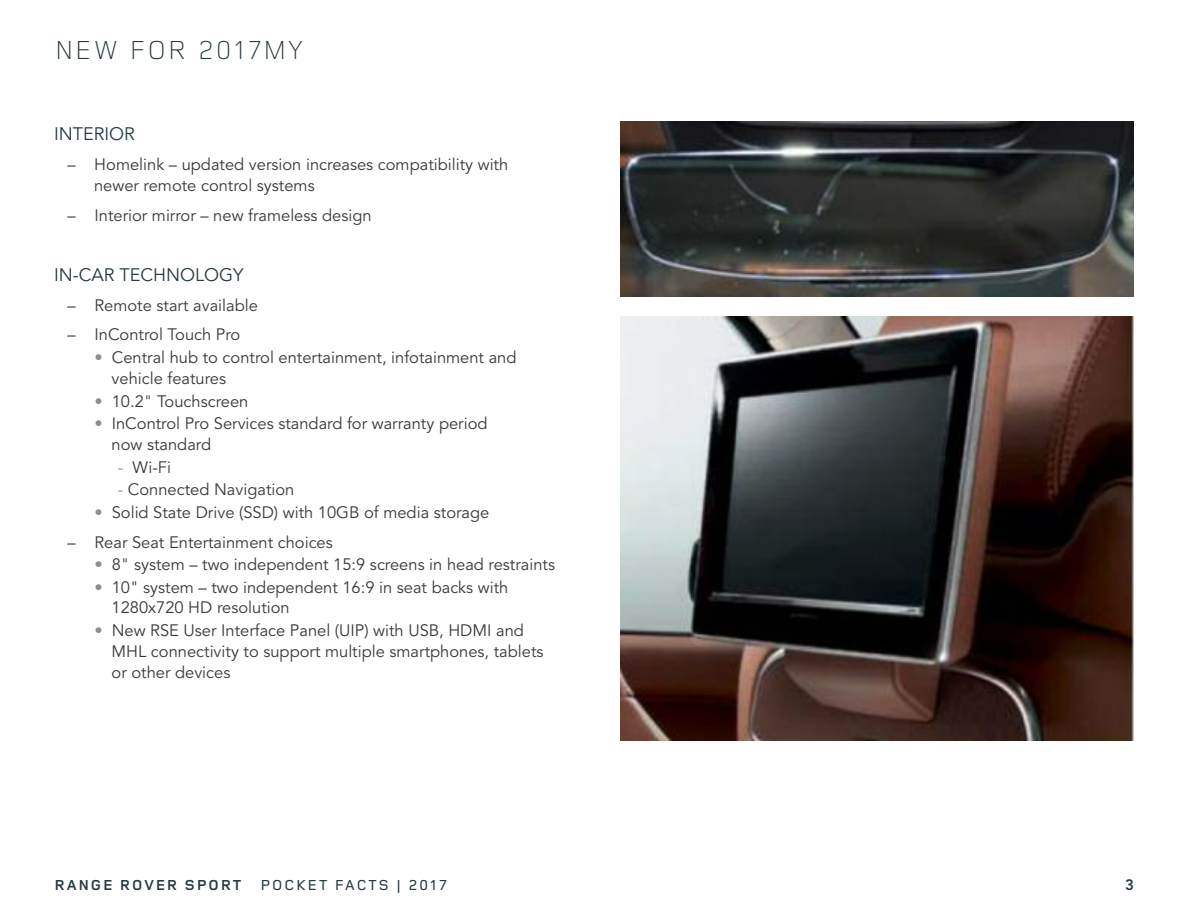
<style>
.page{position:relative;width:1188px;height:918px;background:#fff}
.page>*{position:absolute;margin:0;border:0;box-sizing:border-box;transform-origin:0 0}
.t1{font:300 27px "Land Rover Wide";color:#273941}
.t2{font:18px "Avenir";color:#273941}
.t3{font:16.5px/21px "Avenir";color:#39383a}
.t4{font:500 15px "Land Rover Wide";letter-spacing:.05em;color:#273941}
.t5{font:800 15px "Avenir";color:#273941}
.s1{color:#8c908c}
.s2{font-weight:700}
</style>
<div class="page">
<img style="left:621px;top:122px;width:513px;height:175px">
<img style="left:621px;top:317px;width:513px;height:424px">
<h1 class="t1" style="left:54px;top:34px;width:252px">NEW FOR 2017MY</h1>
<p class="t2" style="left:54px;top:123px;width:82px">INTERIOR</p>
<p class="t3" style="left:94px;top:154px;width:416px;text-indent:-27px">– Homelink – updated version increases compatibility with newer remote control systems</p>
<p class="t3" style="left:67px;top:205px;width:306px">– Interior mirror – new frameless design</p>
<p class="t2" style="left:54px;top:264px;width:191px">IN-CAR TECHNOLOGY</p>
<p class="t3" style="left:68px;top:295px;width:192px">– Remote start available</p>
<p class="t3" style="left:67px;top:325px;width:174px">– InControl Touch Pro</p>
<p class="t3" style="left:112px;top:347px;width:406px;text-indent:-17px"><span class="s1">•</span> Central hub to control entertainment, infotainment and vehicle features</p>
<p class="t3" style="left:94px;top:391px;width:155px"><span class="s1">•</span> 10.2" Touchscreen</p>
<p class="t3" style="left:112px;top:413px;width:378px;text-indent:-17px"><span class="s1">•</span> InControl Pro Services standard for warranty period now standard</p>
<p class="t3" style="left:118px;top:457px;width:55px"><span class="s1">-</span> Wi-Fi</p>
<p class="t3" style="left:118px;top:479px;width:178px"><span class="s1">-</span> Connected Navigation</p>
<p class="t3" style="left:94px;top:502px;width:396px"><span class="s1">•</span> Solid State Drive (SSD) with 10GB of media storage</p>
<p class="t3" style="left:68px;top:532px;width:267px">– Rear Seat Entertainment choices</p>
<p class="t3" style="left:94px;top:554px;width:462px"><span class="s1">•</span> 8" system – two independent 15:9 screens in head restraints</p>
<p class="t3" style="left:112px;top:577px;width:398px;text-indent:-17px"><span class="s1">•</span> 10" system – two independent 16:9 in seat backs with<br>1280x720 HD resolution</p>
<p class="t3" style="left:112px;top:620px;width:433px;text-indent:-17px"><span class="s1">•</span> New RSE User Interface Panel (UIP) with USB, HDMI and<br>MHL connectivity to support multiple smartphones, tablets or other devices</p>
<p class="t4" style="left:54px;top:876px;width:395px"><span class="s2">RANGE ROVER SPORT</span> POCKET FACTS | 2017</p>
<p class="t5" style="left:1125px;top:873px;width:10px">3</p>
</div>
